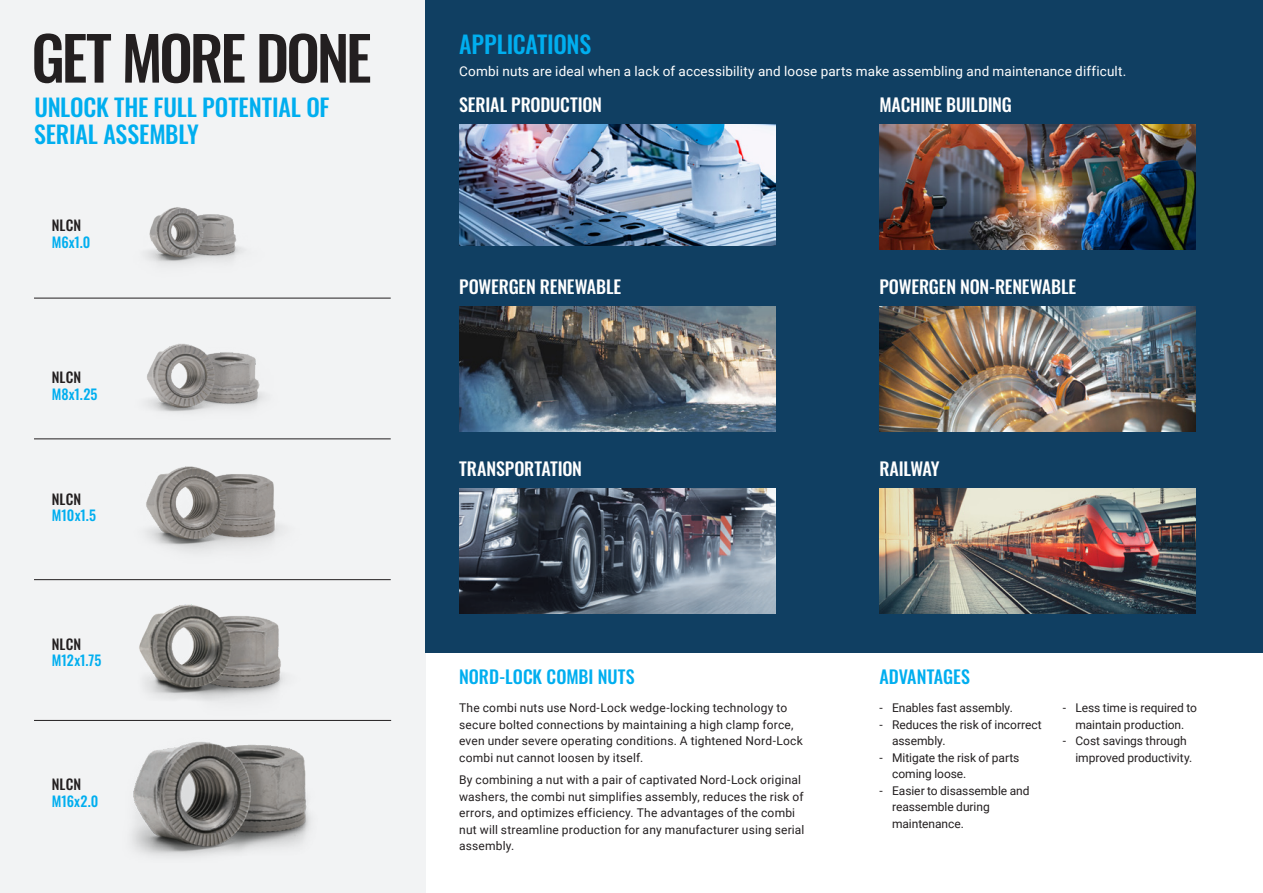
<style>
.page{position:relative;width:1263px;height:893px;background:#fff}
.page>*{position:absolute;margin:0;border:0;box-sizing:border-box;transform-origin:0 0}
.Title_2{font:500 60px "Oswald";letter-spacing:-.055em;color:#231f20}
.Cover_2{font:500 24px/27px "Oswald";letter-spacing:-.005em;color:#00aeef}
.Cover_2-2{font:500 18px "Oswald";letter-spacing:-.01em;color:#fff}
.Cover_2-3{font:500 18px "Oswald";letter-spacing:-.005em;color:#00aeef}
.Cover_2-4{font:500 18px "Oswald";letter-spacing:-.03em;color:#fff}
.Cover_2-5{font:500 14.1px/16.5px "Oswald";letter-spacing:.01em;color:#00aeef}
.Bodytext_9pt{font:13.5px "Roboto";letter-spacing:.01em;color:#fff}
.Bodytext_8pt{font:12px/16.5px "Roboto";letter-spacing:.01em;color:#231f20}
.s1{color:#231f20}
</style>
<div class="page">
<div style="left:0;top:0;width:426px;height:893px;background:#f2f3f4"></div>
<div style="left:426px;top:0;width:837px;height:652px;background:#103f62"></div>
<img style="left:459px;top:306px;width:316px;height:125px">
<img style="left:879px;top:306px;width:316px;height:125px">
<img style="left:879px;top:124px;width:316px;height:125px">
<img style="left:459px;top:488px;width:316px;height:125px">
<img style="left:459px;top:124px;width:316px;height:122px">
<img style="left:879px;top:488px;width:316px;height:125px">
<hr style="left:34px;top:298px;width:357px;height:1px;background:#231f20">
<hr style="left:34px;top:439px;width:357px;height:1px;background:#231f20">
<hr style="left:34px;top:579px;width:357px;height:1px;background:#231f20">
<hr style="left:34px;top:720px;width:357px;height:1px;background:#231f20">
<img style="left:146px;top:438px;width:198px;height:113px">
<img style="left:86px;top:579px;width:253px;height:122px">
<img style="left:132px;top:742px;width:178px;height:115px">
<img style="left:62px;top:207px;width:267px;height:92px">
<img style="left:76px;top:344px;width:267px;height:108px">
<p class="Title_2" style="left:31px;top:27px;width:342px">GET MORE DONE</p>
<p class="Cover_2" style="left:34px;top:95px;width:297px">UNLOCK THE FULL POTENTIAL OF<br>SERIAL ASSEMBLY</p>
<p class="Cover_2-5" style="left:52px;top:218px;width:40px"><span class="s1">NLCN<br></span>M6x1.0</p>
<p class="Cover_2-5" style="left:52px;top:370px;width:47px"><span class="s1">NLCN<br></span>M8x1.25</p>
<p class="Cover_2-5" style="left:52px;top:491px;width:46px"><span class="s1">NLCN<br></span>M10x1.5</p>
<p class="Cover_2-5" style="left:52px;top:636px;width:51px"><span class="s1">NLCN<br></span>M12x1.75</p>
<p class="Cover_2-5" style="left:52px;top:777px;width:48px"><span class="s1">NLCN<br></span>M16x2.0</p>
<p class="Cover_2" style="left:459px;top:32px;width:133px">APPLICATIONS</p>
<p class="Bodytext_9pt" style="left:459px;top:62px;width:669px">Combi nuts are ideal when a lack of accessibility and loose parts make assembling and maintenance difficult.</p>
<p class="Cover_2-2" style="left:459px;top:95px;width:144px">SERIAL PRODUCTION</p>
<p class="Cover_2-2" style="left:879px;top:95px;width:134px">MACHINE BUILDING</p>
<p class="Cover_2-2" style="left:459px;top:277px;width:164px">POWERGEN RENEWABLE</p>
<p class="Cover_2-2" style="left:879px;top:277px;width:198px">POWERGEN NON-RENEWABLE</p>
<p class="Cover_2-2" style="left:459px;top:459px;width:124px">TRANSPORTATION</p>
<p class="Cover_2-4" style="left:879px;top:459px;width:62px">RAILWAY</p>
<p class="Cover_2-3" style="left:459px;top:668px;width:177px">NORD-LOCK COMBI NUTS</p>
<p class="Bodytext_8pt" style="left:459px;top:699px;width:345px">The combi nuts use Nord-Lock wedge-locking technology to secure bolted connections by maintaining a high clamp force, even under severe operating conditions. A tightened Nord-Lock combi nut cannot loosen by itself.</p>
<p class="Bodytext_8pt" style="left:459px;top:771px;width:347px">By combining a nut with a pair of captivated Nord-Lock original washers, the combi nut simplifies assembly, reduces the risk of errors, and optimizes efficiency. The advantages of the combi nut will streamline production for any manufacturer using serial assembly.</p>
<p class="Cover_2-3" style="left:879px;top:668px;width:92px">ADVANTAGES</p>
<p class="Bodytext_8pt" style="left:879px;top:699px;width:135px">- Enables fast assembly.</p>
<p class="Bodytext_8pt" style="left:892px;top:716px;width:151px;text-indent:-13px">- Reduces the risk of incorrect assembly.</p>
<p class="Bodytext_8pt" style="left:892px;top:749px;width:129px;text-indent:-13px">- Mitigate the risk of parts coming loose.</p>
<p class="Bodytext_8pt" style="left:892px;top:782px;width:139px;text-indent:-13px">- Easier to disassemble and reassemble during maintenance.</p>
<p class="Bodytext_8pt" style="left:1063px;top:699px;width:136px;text-align:center">- Less time is required to maintain production.</p>
<p class="Bodytext_8pt" style="left:1075px;top:732px;width:118px;text-indent:-13px">- Cost savings through improved productivity.</p>
</div>
